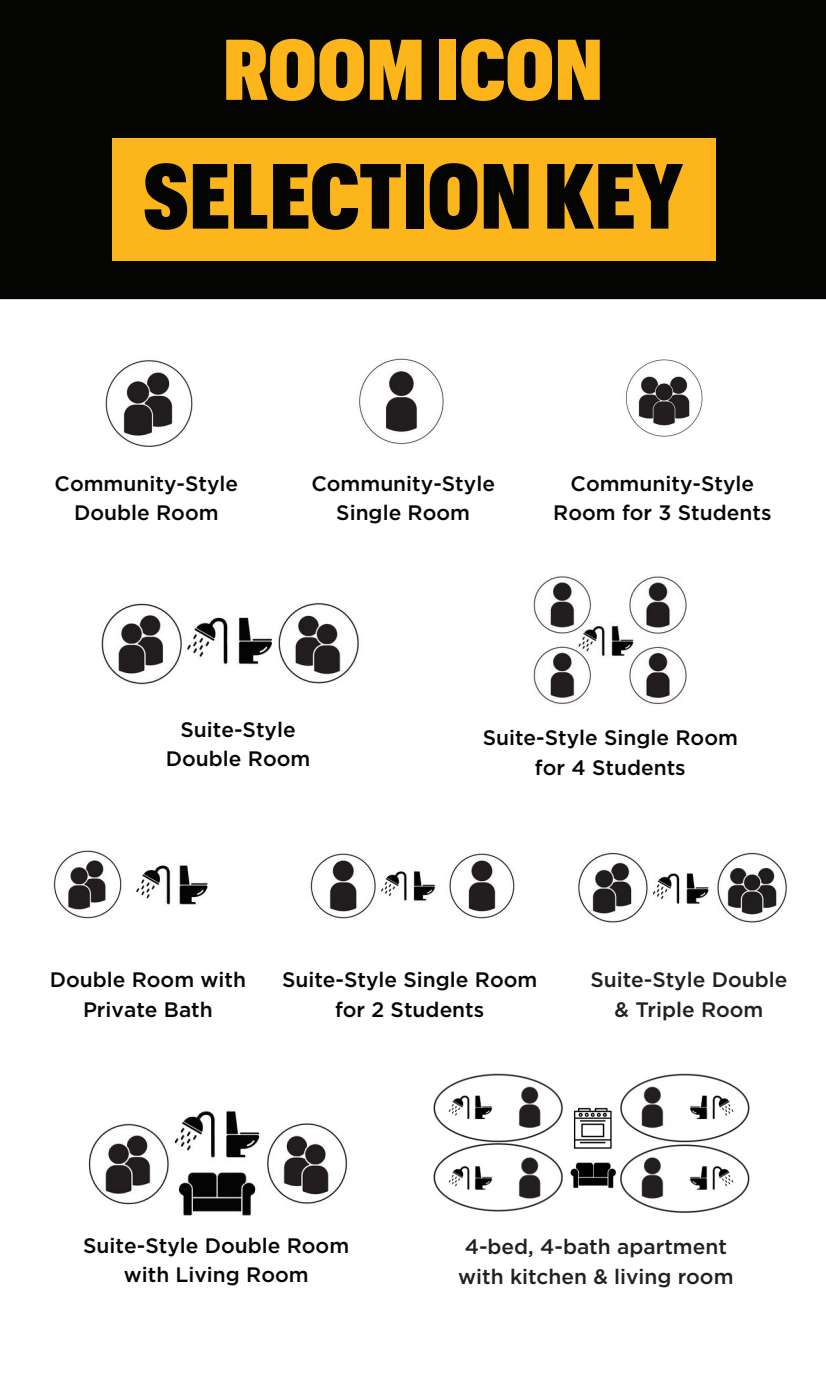
<style>
.page{position:relative;width:826px;height:1377px;background:#fff}
.page>*{position:absolute;margin:0;border:0;box-sizing:border-box;transform-origin:0 0}
.t1{font:900 90.45px "Graphik Cond";color:#040503}
.t2{font:900 84.15px "Graphik Cond";color:#fcb61c}
.t3{font:500 20.93px/29.2px "Gotham";color:#050504;text-align:center}
.t4{font:500 20.93px/29.2px "Gotham";color:#231f20;text-align:center}
</style>
<div class="page">
<img style="left:433px;top:1073px;width:317px;height:140px">
<div style="left:0;top:0;width:826px;height:299px;background:#040503"></div>
<div style="left:112px;top:138px;width:604px;height:123px;background:#fcb61c"></div>
<img style="left:88px;top:1111px;width:259px;height:105px">
<img style="left:101px;top:602px;width:258px;height:83px">
<img style="left:533px;top:576px;width:154px;height:129px">
<img style="left:105px;top:360px;width:88px;height:87px">
<img style="left:359px;top:358px;width:85px;height:87px">
<img style="left:626px;top:359px;width:77px;height:78px">
<img style="left:578px;top:852px;width:209px;height:71px">
<img style="left:53px;top:850px;width:155px;height:69px">
<img style="left:310px;top:853px;width:205px;height:66px">
<h2 class="t2" style="left:223px;top:8px;width:382px">ROOM ICON</h2>
<h1 class="t1" style="left:143px;top:129px;width:542px">SELECTION KEY</h1>
<p class="t3" style="left:55px;top:469px;width:185px">Community-Style<br>Double Room</p>
<p class="t3" style="left:311px;top:469px;width:185px">Community-Style<br>Single Room</p>
<p class="t3" style="left:553px;top:469px;width:220px">Community-Style<br>Room for 3 Students</p>
<p class="t3" style="left:166px;top:715px;width:146px">Suite-Style<br>Double Room</p>
<p class="t3" style="left:483px;top:723px;width:257px">Suite-Style Single Room for 4 Students</p>
<p class="t3" style="left:50px;top:965px;width:198px">Double Room with<br>Private Bath</p>
<p class="t3" style="left:282px;top:965px;width:257px">Suite-Style Single Room for 2 Students</p>
<p class="t4" style="left:590px;top:965px;width:198px">Suite-Style Double &amp; Triple Room</p>
<p class="t3" style="left:83px;top:1231px;width:267px;line-height:28.6px">Suite-Style Double Room with Living Room</p>
<p class="t4" style="left:458px;top:1232px;width:277px">4-bed, 4-bath apartment with kitchen &amp; living room</p>
</div>
